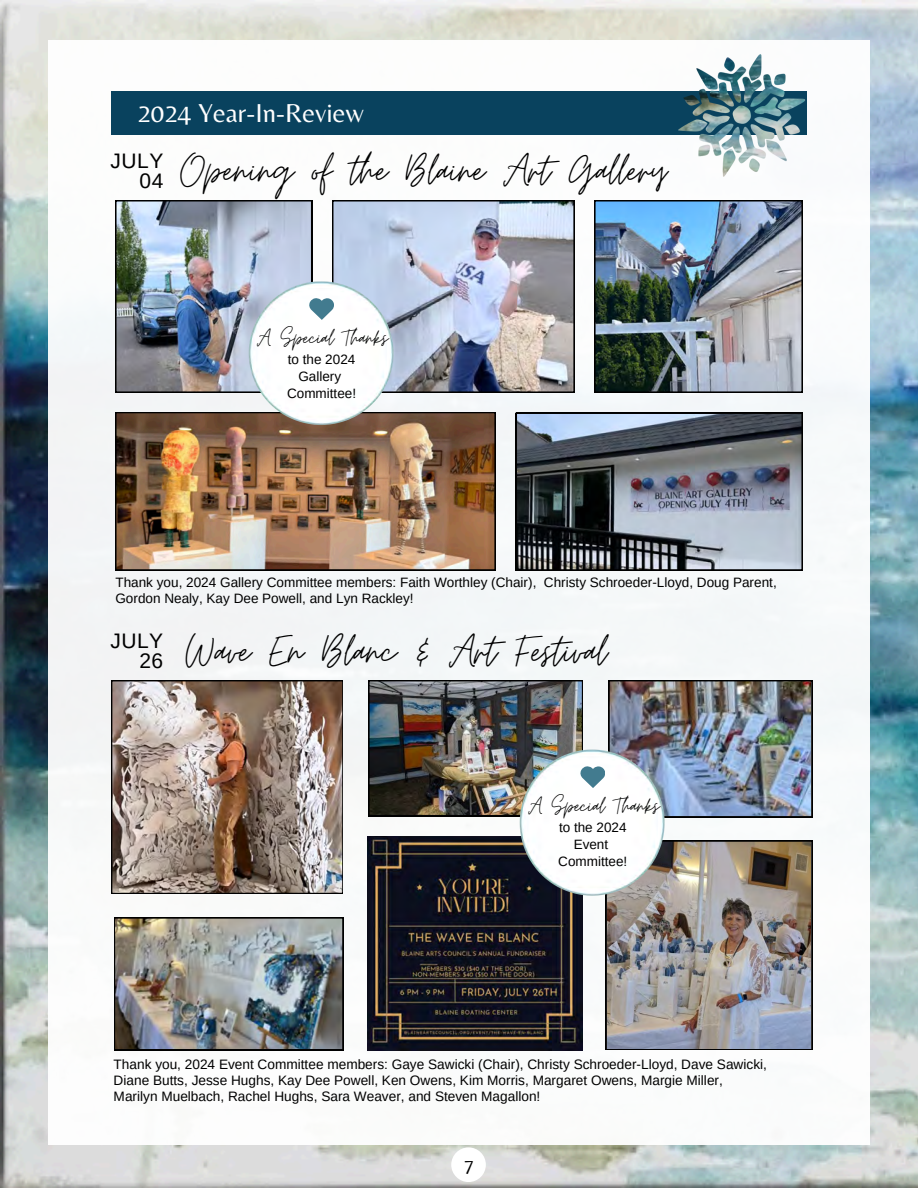
<style>
.page{position:relative;width:918px;height:1188px;background:#fff}
.page>*{position:absolute;margin:0;border:0;box-sizing:border-box;transform-origin:0 0}
.t1{font:49.35px "Moon Time";color:#000}
.t2{font:48.6px "Moon Time";color:#000}
.t3{font:27px "Belleza";color:#fff}
.t4{font:26.1px "Moon Time";color:#000}
.t5{font:21px/20.9px "Arimo";letter-spacing:.025em;color:#000;text-align:right}
.t6{font:19.5px "Belleza";color:#000}
.t7{font:13.65px "Arimo";color:#000}
.t8{font:13.5px/16.8px "Arimo";color:#000;text-align:center}
</style>
<div class="page">
<img style="left:0;top:0;width:918px;height:1188px">
<div style="left:48px;top:40px;width:822px;height:1104px;background:#fff"></div>
<div style="left:111px;top:92px;width:696px;height:43px;background:#09425e"></div>
<div style="left:451px;top:1147px;width:35px;height:35px;background:#fff;border-radius:50%"></div>
<img style="left:677px;top:54px;width:130px;height:123px">
<img style="left:334px;top:200px;width:240px;height:193px">
<img style="left:594px;top:200px;width:209px;height:193px">
<svg style="left:516px;top:413px;width:287px;height:157px;background:#6a707a"></svg>
<img style="left:115px;top:412px;width:381px;height:158px">
<img style="left:240px;top:269px;width:166px;height:172px">
<img style="left:115px;top:200px;width:219px;height:193px">
<img style="left:114px;top:918px;width:229px;height:132px">
<img style="left:367px;top:837px;width:215px;height:213px">
<img style="left:111px;top:680px;width:232px;height:214px">
<img style="left:606px;top:841px;width:206px;height:209px">
<img style="left:511px;top:817px;width:166px;height:94px">
<img style="left:368px;top:680px;width:444px;height:137px">
<p class="t3" style="left:137px;top:97px;width:228px">2024 Year-In-Review</p>
<h2 class="t2" style="left:181px;top:141px;width:488px">Opening of the Blaine Art Gallery</h2>
<h1 class="t5" style="left:111px;top:150px;width:54px">JULY<br>04</h1>
<p class="t4" style="left:257px;top:322px;width:133px">A Special Thanks</p>
<h3 class="t8" style="left:288px;top:351px;width:69px">to the 2024<br>Gallery</h3>
<p class="t8" style="left:287px;top:385px;width:70px">Committee!</p>
<p class="t8" style="left:115px;top:575px;width:663px;line-height:15.8px;text-align:left">Thank you, 2024 Gallery Committee members: Faith Worthley (Chair), Christy Schroeder-Lloyd, Doug Parent,<br>Gordon Nealy, Kay Dee Powell, and Lyn Rackley!</p>
<p class="t5" style="left:110px;top:631px;width:54px;line-height:20.2px">JULY<br>26</p>
<p class="t1" style="left:186px;top:621px;width:423px">Wave En Blanc &amp; Art Festival</p>
<h3 class="t4" style="left:528px;top:790px;width:133px">A Special Thanks</h3>
<p class="t8" style="left:559px;top:819px;width:69px">to the 2024<br>Event</p>
<h1 class="t8" style="left:558px;top:853px;width:70px">Committee!</h1>
<p class="t7" style="left:114px;top:1057px;width:655px">Thank you, 2024 Event Committee members: Gaye Sawicki (Chair), Christy Schroeder-Lloyd, Dave Sawicki,</p>
<p class="t7" style="left:114px;top:1073px;width:611px">Diane Butts, Jesse Hughs, Kay Dee Powell, Ken Owens, Kim Morris, Margaret Owens, Margie Miller,</p>
<p class="t7" style="left:114px;top:1089px;width:428px">Marilyn Muelbach, Rachel Hughs, Sara Weaver, and Steven Magallon!</p>
<h2 class="t6" style="left:464px;top:1153px;width:11px">7</h2>
</div>
